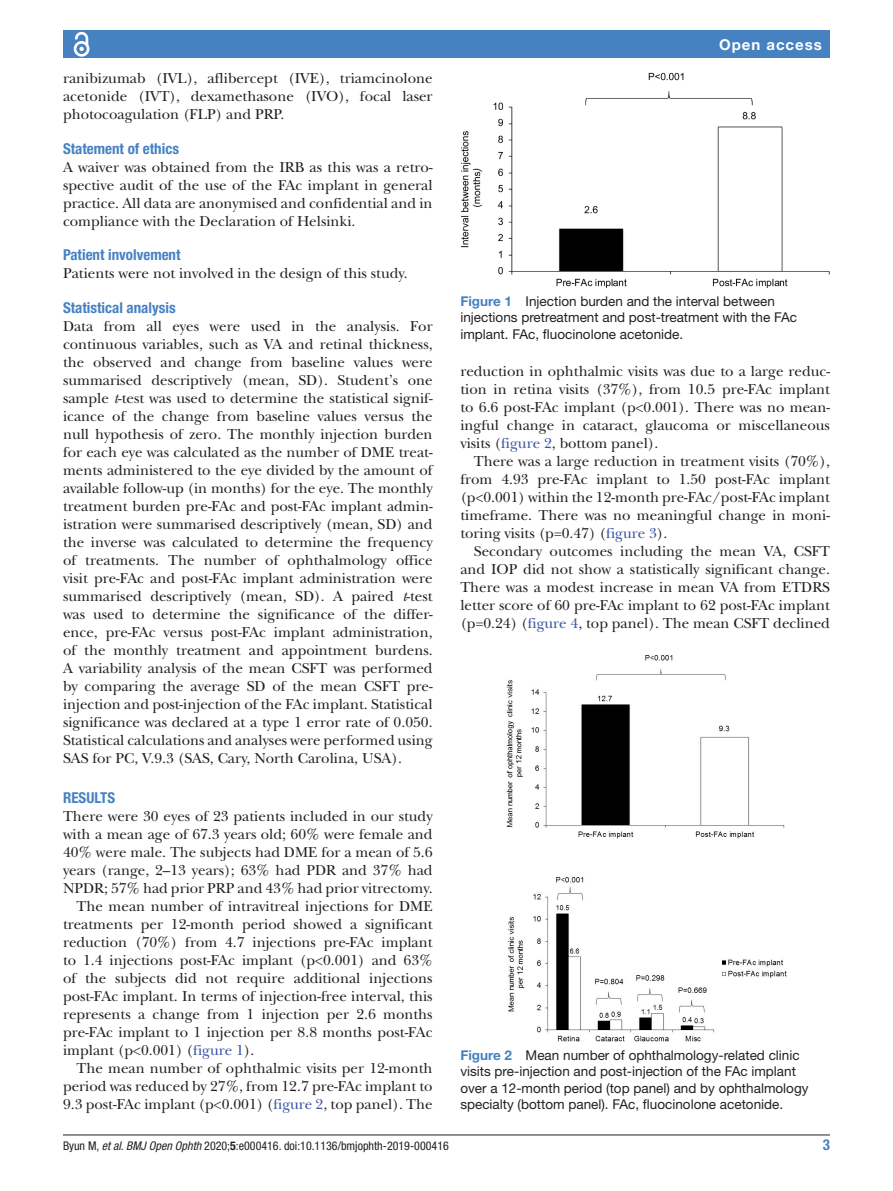
<style>
.page{position:relative;width:893px;height:1191px;background:#fff}
.page>*{position:absolute;margin:0;border:0;box-sizing:border-box;transform-origin:0 0}
.t1{font:15px/18px "New Baskerville";color:#231f20;text-align:justify}
.t2{font:700 condensed 15px "Helvetica Neue LT Std";color:#4681c2}
.t3{font:700 15px "Helvetica Neue LT Std";letter-spacing:.065em;color:#fff}
.t4{font:13.5px/16.5px "Helvetica Neue LT Std";color:#231f20}
.t5{font:condensed 12px "Helvetica Neue LT Std";color:#231f20}
.s1{font-style:italic}
.s2{color:#3853a3}
.s3{font-weight:700;color:#4681c2}
.s4{font-weight:700}
</style>
<div class="page">
<hr style="left:63px;top:1134px;width:767px;height:1px;background:#231f20">
<div style="left:63px;top:31px;width:767px;height:27px;background:#4681c2"></div>
<svg style="left:73px;top:31px;width:17px;height:26px"></svg>
<img style="left:461px;top:73px;width:369px;height:215px">
<img style="left:506px;top:656px;width:280px;height:385px">
<p class="t1" style="left:63px;top:69px;width:371px">ranibizumab (IVL), aflibercept (IVE), triamcinolone acetonide (IVT), dexamethasone (IVO), focal laser photocoagulation (FLP) and PRP.</p>
<p class="t2" style="left:63px;top:139px;width:118px">Statement of ethics</p>
<p class="t1" style="left:63px;top:158px;width:371px">A waiver was obtained from the IRB as this was a retro&shy;spective audit of the use of the FAc implant in general practice. All data are anonymised and confidential and in compliance with the Declaration of Helsinki.</p>
<p class="t2" style="left:63px;top:246px;width:119px">Patient involvement</p>
<p class="t1" style="left:63px;top:264px;width:346px">Patients were not involved in the design of this study.</p>
<p class="t2" style="left:63px;top:298px;width:114px">Statistical analysis</p>
<p class="t1" style="left:63px;top:317px;width:371px">Data from all eyes were used in the analysis. For continuous variables, such as VA and retinal thickness, the observed and change from baseline values were summarised descriptively (mean, SD). Student’s one sample <span class="s1">t</span>-test was used to determine the statistical signif&shy;icance of the change from baseline values versus the null hypothesis of zero. The monthly injection burden for each eye was calculated as the number of DME treat&shy;ments administered to the eye divided by the amount of available follow-up (in months) for the eye. The monthly treatment burden pre-FAc and post-FAc implant admin&shy;istration were summarised descriptively (mean, SD) and the inverse was calculated to determine the frequency of treatments. The number of ophthalmology office visit pre-FAc and post-FAc implant administration were summarised descriptively (mean, SD). A paired <span class="s1">t</span>-test was used to determine the significance of the differ&shy;ence, pre-FAc versus post-FAc implant administration, of the monthly treatment and appointment burdens.<br>A variability analysis of the mean CSFT was performed by comparing the average SD of the mean CSFT pre&shy;injection and post-injection of the FAc implant. Statistical significance was declared at a type 1 error rate of 0.050.<br>Statistical calculations and analyses were performed using SAS for PC, V.9.3 (SAS, Cary, North Carolina, USA).</p>
<p class="t2" style="left:63px;top:789px;width:46px">Results</p>
<p class="t1" style="left:63px;top:807px;width:371px">There were 30 eyes of 23 patients included in our study</p>
<p class="t1" style="left:63px;top:825px;width:371px">with a mean age of 67.3 years old; 60% were female and</p>
<p class="t1" style="left:63px;top:843px;width:371px">40% were male. The subjects had DME for a mean of 5.6</p>
<p class="t1" style="left:63px;top:861px;width:371px">years (range, 2–13 years); 63% had PDR and 37% had</p>
<p class="t1" style="left:63px;top:879px;width:371px">NPDR; 57% had prior PRP and 43% had prior vitrectomy.</p>
<p class="t1" style="left:77px;top:897px;width:358px">The mean number of intravitreal injections for DME</p>
<p class="t1" style="left:63px;top:915px;width:371px">treatments per 12-month period showed a significant</p>
<p class="t1" style="left:63px;top:933px;width:371px">reduction (70%) from 4.7 injections pre-FAc implant</p>
<p class="t1" style="left:63px;top:951px;width:371px">to 1.4 injections post-FAc implant (p&lt;0.001) and 63%</p>
<p class="t1" style="left:63px;top:969px;width:371px">of the subjects did not require additional injections</p>
<p class="t1" style="left:63px;top:987px;width:371px">post-FAc implant. In terms of injection-free interval, this</p>
<p class="t1" style="left:63px;top:1005px;width:371px">represents a change from 1 injection per 2.6 months</p>
<p class="t1" style="left:63px;top:1023px;width:371px">pre-FAc implant to 1 injection per 8.8 months post-FAc</p>
<p class="t1" style="left:63px;top:1041px;width:193px">implant (p&lt;0.001) (<span class="s2">figure 1</span>).</p>
<p class="t1" style="left:77px;top:1059px;width:358px">The mean number of ophthalmic visits per 12-month</p>
<p class="t1" style="left:63px;top:1077px;width:371px">period was reduced by 27%, from 12.7 pre-FAc implant to</p>
<p class="t1" style="left:63px;top:1095px;width:371px">9.3 post-FAc implant (p&lt;0.001) (<span class="s2">figure 2</span>, top panel). The</p>
<p class="t3" style="left:719px;top:35px;width:104px">Open access</p>
<p class="t4" style="left:460px;top:292px;width:338px"><span class="s3">Figure 1</span> Injection burden and the interval between injections pretreatment and post-treatment with the FAc implant. FAc, fluocinolone acetonide.</p>
<p class="t1" style="left:460px;top:362px;width:371px">reduction in ophthalmic visits was due to a large reduc&shy;tion in retina visits (37%), from 10.5 pre-FAc implant to 6.6 post-FAc implant (p&lt;0.001). There was no mean&shy;ingful change in cataract, glaucoma or miscellaneous visits (<span class="s2">figure 2</span>, bottom panel).</p>
<p class="t1" style="left:460px;top:452px;width:371px;text-indent:14px">There was a large reduction in treatment visits (70%), from 4.93 pre-FAc implant to 1.50 post-FAc implant (p&lt;0.001) within the 12-month pre-FAc/post-FAc implant timeframe. There was no meaningful change in moni&shy;toring visits (p=0.47) (<span class="s2">figure 3</span>).</p>
<p class="t1" style="left:460px;top:542px;width:371px;text-indent:14px">Secondary outcomes including the mean VA, CSFT and IOP did not show a statistically significant change.<br>There was a modest increase in mean VA from ETDRS letter score of 60 pre-FAc implant to 62 post-FAc implant (p=0.24) (<span class="s2">figure 4</span>, top panel). The mean CSFT declined</p>
<p class="t4" style="left:460px;top:1046px;width:350px"><span class="s3">Figure 2</span> Mean number of ophthalmology-related clinic visits pre-injection and post-injection of the FAc implant over a 12-month period (top panel) and by ophthalmology specialty (bottom panel). FAc, fluocinolone acetonide.</p>
<p class="t5" style="left:63px;top:1138px;width:387px">Byun M, <span class="s1">et al</span>. <span class="s1">BMJ Open Ophth</span> 2020;<span class="s4">5</span>:e000416. doi:10.1136/bmjophth-2019-000416</p>
<p class="t2" style="left:823px;top:1135px;width:9px">3</p>
</div>
